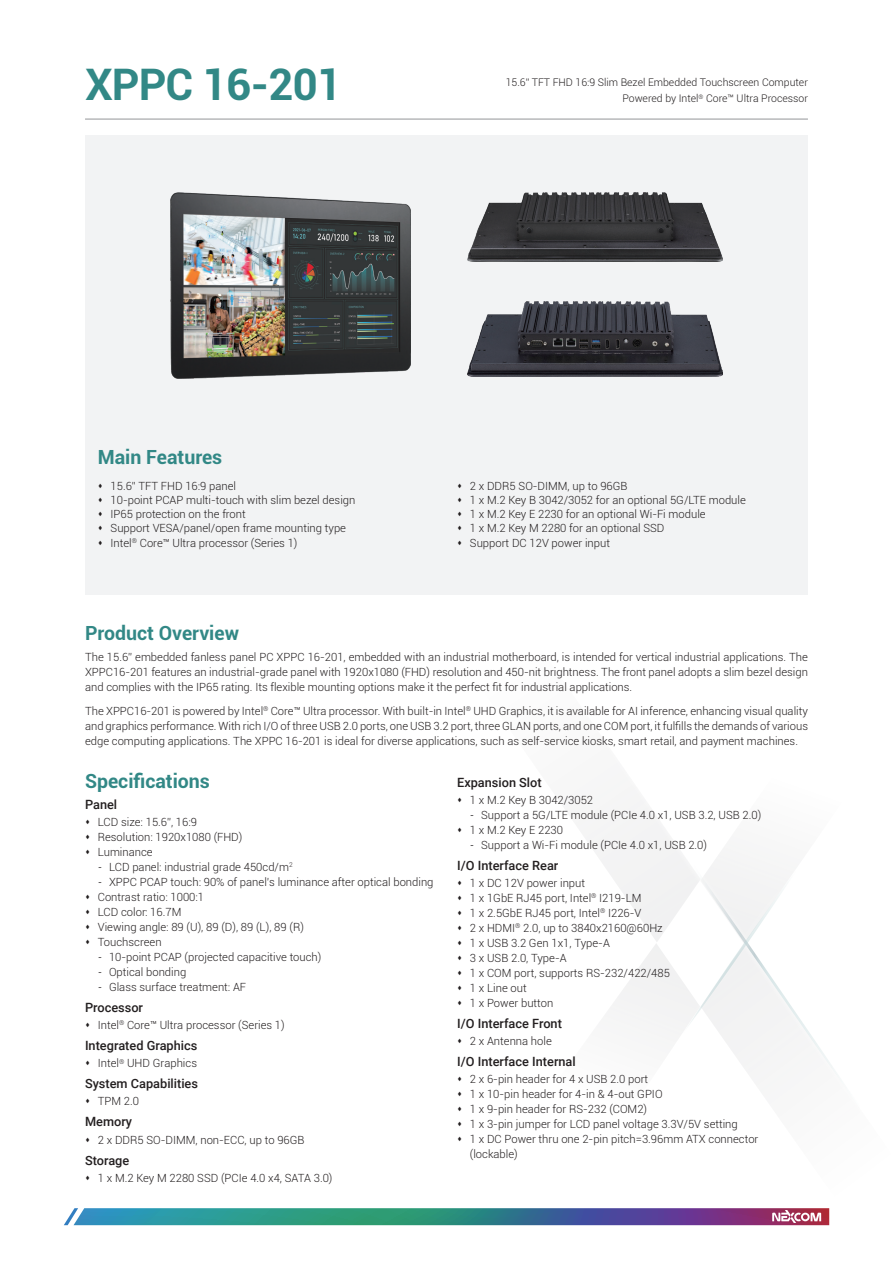
<style>
.page{position:relative;width:893px;height:1263px;background:#fff}
.page>*{position:absolute;margin:0;border:0;box-sizing:border-box;transform-origin:0 0}
.t1{font:700 43.5px "Roboto";letter-spacing:-.02em;color:#328886}
.t2{font:700 19.5px "Roboto";color:#328886}
.t3{font:500 12.75px "Roboto";color:#231f20}
.t4{font:300 11.25px/15px "Roboto";color:#231f20}
.t5{font:300 10.5px/16.5px "Roboto";color:#231f20;text-align:right}
.s1{font-family:"Ubuntu"}
</style>
<div class="page">
<svg style="left:585px;top:800px;width:252px;height:275px"></svg>
<div style="left:85px;top:136px;width:723px;height:459px;background:#f2f3f4"></div>
<hr style="left:85px;top:119px;width:723px;height:1px;background:#939598">
<svg style="left:64px;top:1208px;width:765px;height:17px;background:#4b7a91"></svg>
<img style="left:170px;top:192px;width:240px;height:186px">
<img style="left:467px;top:192px;width:256px;height:69px">
<img style="left:467px;top:301px;width:256px;height:75px">
<h1 class="t1" style="left:85px;top:54px;width:258px">XPPC 16-201</h1>
<h2 class="t2" style="left:98px;top:444px;width:126px">Main Features</h2>
<p class="t5" style="left:506px;top:73px;width:304px">15.6” TFT FHD 16:9 Slim Bezel Embedded Touchscreen Computer<br>Powered by Intel<sup>®</sup> Core™ Ultra Processor</p>
<p class="t4" style="left:111px;top:478px;width:246px;line-height:14.2px">15.6” TFT FHD 16:9 panel<br>10-point PCAP multi-touch with slim bezel design IP65 protection on the front<br>Support VESA/panel/open frame mounting type Intel<sup>®</sup> Core™ Ultra processor (Series 1)</p>
<p class="t4" style="left:470px;top:478px;width:278px;line-height:14.2px">2 x DDR5 SO-DIMM, up to 96GB<br>1 x M.2 Key B 3042/3052 for an optional 5G/LTE module 1 x M.2 Key E 2230 for an optional Wi-Fi module<br>1 x M.2 Key M 2280 for an optional SSD<br>Support DC 12V power input</p>
<h2 class="t2" style="left:85px;top:619px;width:156px">Product Overview</h2>
<p class="t4" style="left:85px;top:649px;width:724px;text-align:justify">The 15.6” embedded fanless panel PC XPPC 16-201, embedded with an industrial motherboard, is intended for vertical industrial applications. The XPPC16-201 features an industrial-grade panel with 1920x1080 (FHD) resolution and 450-nit brightness. The front panel adopts a slim bezel design and complies with the IP65 rating. Its flexible mounting options make it the perfect fit for industrial applications.</p>
<p class="t4" style="left:85px;top:703px;width:724px;text-align:justify">The XPPC16-201 is powered by Intel<sup>®</sup> Core™ Ultra processor. With built-in Intel<sup>®</sup> UHD Graphics, it is available for AI inference, enhancing visual quality and graphics performance. With rich I/O of three USB 2.0 ports, one USB 3.2 port, three GLAN ports, and one COM port, it fulfills the demands of various edge computing applications. The XPPC 16-201 is ideal for diverse applications, such as self-service kiosks, smart retail, and payment machines.</p>
<h2 class="t2" style="left:85px;top:767px;width:126px">Specifications</h2>
<p class="t3" style="left:85px;top:795px;width:34px">Panel</p>
<p class="t4" style="left:98px;top:814px;width:146px">LCD size: 15.6”, 16:9<br>Resolution: 1920x1080 (FHD)<br>Luminance</p>
<p class="t4" style="left:99px;top:859px;width:196px"><span class="s1">-</span> LCD panel: industrial grade 450cd/m<sup>2</sup></p>
<p class="t4" style="left:98px;top:874px;width:337px"><span class="s1">-</span> XPPC PCAP touch: 90% of panel’s luminance after optical bonding<br>Contrast ratio: 1000:1<br>LCD color: 16.7M<br>Viewing angle: 89 (U), 89 (D), 89 (L), 89 (R)<br>Touchscreen</p>
<p class="t4" style="left:99px;top:949px;width:224px"><span class="s1">-</span> 10-point PCAP (projected capacitive touch)</p>
<p class="t4" style="left:99px;top:964px;width:89px"><span class="s1">-</span> Optical bonding</p>
<p class="t4" style="left:99px;top:979px;width:149px"><span class="s1">-</span> Glass surface treatment: AF</p>
<p class="t3" style="left:85px;top:998px;width:60px">Processor</p>
<p class="t4" style="left:98px;top:1017px;width:188px">Intel<sup>®</sup> Core™ Ultra processor (Series 1)</p>
<p class="t3" style="left:85px;top:1037px;width:114px">Integrated Graphics</p>
<p class="t4" style="left:98px;top:1055px;width:101px">Intel<sup>®</sup> UHD Graphics</p>
<p class="t3" style="left:85px;top:1075px;width:115px">System Capabilities</p>
<p class="t4" style="left:98px;top:1093px;width:43px">TPM 2.0</p>
<p class="t3" style="left:85px;top:1113px;width:49px">Memory</p>
<p class="t4" style="left:98px;top:1132px;width:208px">2 x DDR5 SO-DIMM, non-ECC, up to 96GB</p>
<p class="t3" style="left:85px;top:1151px;width:46px">Storage</p>
<p class="t4" style="left:98px;top:1170px;width:236px">1 x M.2 Key M 2280 SSD (PCIe 4.0 x4, SATA 3.0)</p>
<p class="t3" style="left:457px;top:773px;width:86px">Expansion Slot</p>
<p class="t4" style="left:470px;top:792px;width:125px">1 x M.2 Key B 3042/3052</p>
<p class="t4" style="left:470px;top:807px;width:293px"><span class="s1">-</span> Support a 5G/LTE module (PCIe 4.0 x1, USB 3.2, USB 2.0)<br>1 x M.2 Key E 2230</p>
<p class="t4" style="left:471px;top:837px;width:238px"><span class="s1">-</span> Support a Wi-Fi module (PCIe 4.0 x1, USB 2.0)</p>
<p class="t3" style="left:457px;top:856px;width:103px">I/O Interface Rear</p>
<p class="t4" style="left:470px;top:875px;width:202px">1 x DC 12V power input<br>1 x 1GbE RJ45 port, Intel<sup>®</sup> I219-LM<br>1 x 2.5GbE RJ45 port, Intel<sup>®</sup> I226-V<br>2 x HDMI<sup>®</sup> 2.0, up to 3840x2160@60Hz<br>1 x USB 3.2 Gen 1x1, Type-A<br>3 x USB 2.0, Type-A<br>1 x COM port, supports RS-232/422/485<br>1 x Line out<br>1 x Power button</p>
<p class="t3" style="left:457px;top:1014px;width:106px">I/O Interface Front</p>
<p class="t4" style="left:470px;top:1033px;width:83px">2 x Antenna hole</p>
<p class="t3" style="left:457px;top:1052px;width:120px">I/O Interface Internal</p>
<p class="t4" style="left:470px;top:1071px;width:290px">2 x 6-pin header for 4 x USB 2.0 port<br>1 x 10-pin header for 4-in &amp; 4-out GPIO<br>1 x 9-pin header for RS-232 (COM2)<br>1 x 3-pin jumper for LCD panel voltage 3.3V/5V setting<br>1 x DC Power thru one 2-pin pitch=3.96mm ATX connector (lockable)</p>
</div>
